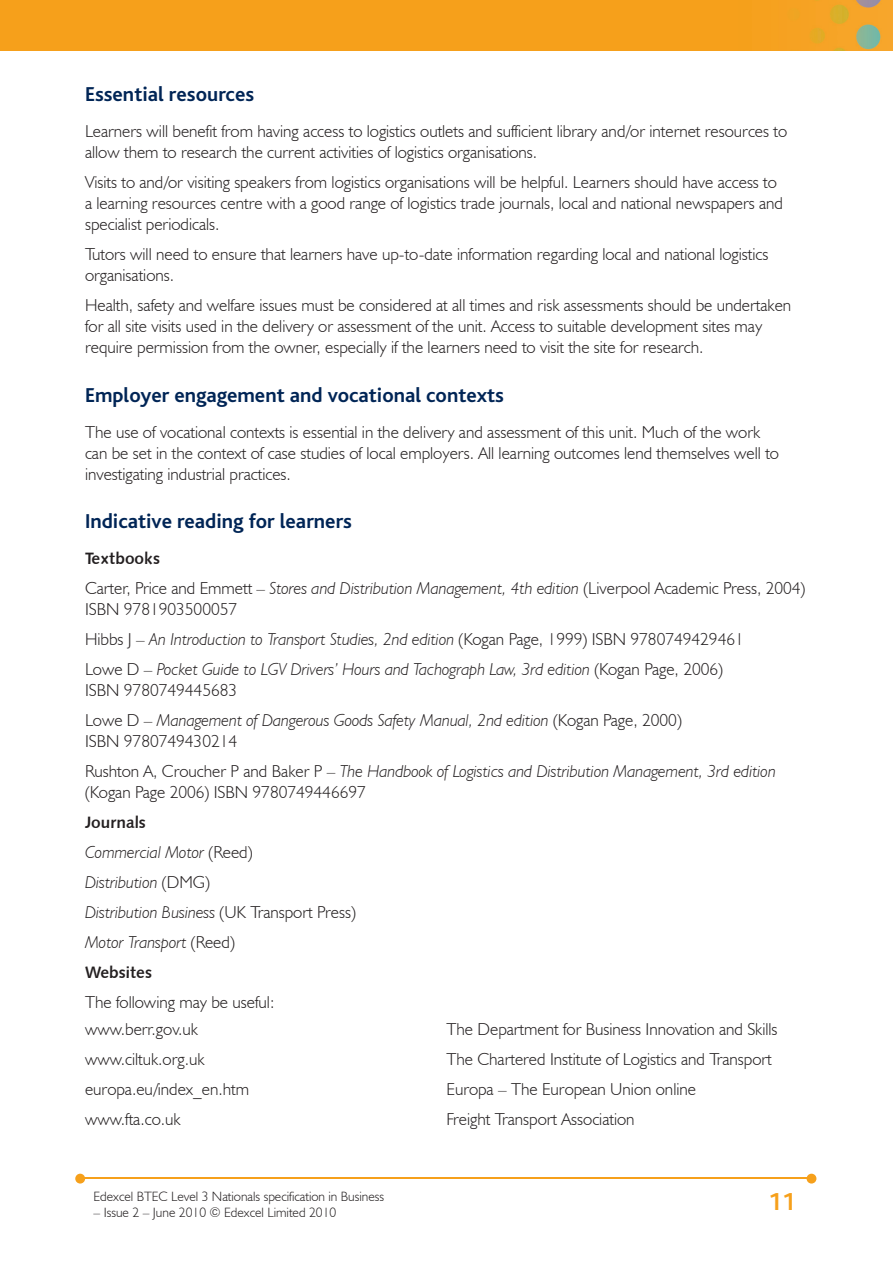
<style>
.page{position:relative;width:893px;height:1263px;background:#fff}
.page>*{position:absolute;margin:0;border:0;box-sizing:border-box;transform-origin:0 0}
.t1{font:700 25.5px "Bliss";color:#f6a01b}
.t2{font:700 21px "Bliss";color:#002556}
.t3{font:300 17.25px/21px "Humanist 521 BT";color:#231f20}
.t4{font:italic 300 17.25px/30px "Humanist 521 BT";color:#231f20}
.t5{font:16.5px "Humanist 531 BT Bold A";color:#231f20}
.t6{font:300 13.5px "Humanist 521 BT";color:#231f20}
.s1{font-style:italic}
.s2{font-style:normal}
</style>
<div class="page">
<img style="left:0;top:0;width:893px;height:51px">
<hr style="left:82px;top:1178px;width:728px;height:1px;background:#f6a01b">
<svg style="left:807px;top:1174px;width:9px;height:9px"></svg>
<svg style="left:75px;top:1174px;width:10px;height:9px"></svg>
<p class="t2" style="left:85px;top:83px;width:171px">Essential resources</p>
<p class="t3" style="left:85px;top:120px;width:704px">Learners will benefit from having access to logistics outlets and sufficient library and/or internet resources to allow them to research the current activities of logistics organisations.</p>
<p class="t3" style="left:85px;top:171px;width:700px">Visits to and/or visiting speakers from logistics organisations will be helpful. Learners should have access to a learning resources centre with a good range of logistics trade journals, local and national newspapers and specialist periodicals.</p>
<p class="t3" style="left:85px;top:243px;width:685px">Tutors will need to ensure that learners have up-to-date information regarding local and national logistics organisations.</p>
<p class="t3" style="left:85px;top:294px;width:708px">Health, safety and welfare issues must be considered at all times and risk assessments should be undertaken for all site visits used in the delivery or assessment of the unit. Access to suitable development sites may require permission from the owner, especially if the learners need to visit the site for research.</p>
<p class="t2" style="left:85px;top:384px;width:420px">Employer engagement and vocational contexts</p>
<p class="t3" style="left:85px;top:421px;width:695px">The use of vocational contexts is essential in the delivery and assessment of this unit. Much of the work can be set in the context of case studies of local employers. All learning outcomes lend themselves well to investigating industrial practices.</p>
<p class="t2" style="left:85px;top:510px;width:268px">Indicative reading for learners</p>
<p class="t5" style="left:85px;top:548px;width:77px">Textbooks</p>
<p class="t3" style="left:85px;top:577px;width:722px">Carter, Price and Emmett – <span class="s1">Stores and Distribution Management, 4th edition</span> (Liverpool Academic Press, 2004)<br>ISBN 9781903500057</p>
<p class="t4" style="left:85px;top:624px;width:660px"><span class="s2">Hibbs J –</span> An Introduction to Transport Studies, 2nd edition <span class="s2">(Kogan Page, 1999) ISBN 9780749429461<br>Lowe D –</span> Pocket Guide to LGV Drivers’ Hours and Tachograph Law, 3rd edition <span class="s2">(Kogan Page, 2006)</span></p>
<p class="t4" style="left:85px;top:675px;width:598px"><span class="s2">ISBN 9780749445683<br>Lowe D –</span> Management of Dangerous Goods Safety Manual, 2nd edition <span class="s2">(Kogan Page, 2000)</span></p>
<p class="t4" style="left:85px;top:726px;width:692px"><span class="s2">ISBN 9780749430214<br>Rushton A, Croucher P and Baker P –</span> The Handbook of Logistics and Distribution Management, 3rd edition</p>
<p class="t3" style="left:85px;top:781px;width:282px">(Kogan Page 2006) ISBN 9780749446697</p>
<p class="t5" style="left:85px;top:812px;width:62px">Journals</p>
<p class="t4" style="left:85px;top:837px;width:272px">Commercial Motor <span class="s2">(Reed)<br></span>Distribution <span class="s2">(DMG)<br></span>Distribution Business <span class="s2">(UK Transport Press)<br></span>Motor Transport <span class="s2">(Reed)</span></p>
<p class="t5" style="left:85px;top:962px;width:69px">Websites</p>
<p class="t3" style="left:85px;top:988px;width:191px;line-height:26.5px">The following may be useful: www.berr.gov.uk</p>
<p class="t3" style="left:446px;top:1018px;width:333px">The Department for Business Innovation and Skills</p>
<p class="t3" style="left:85px;top:1048px;width:121px">www.ciltuk.org.uk</p>
<p class="t3" style="left:446px;top:1048px;width:327px">The Chartered Institute of Logistics and Transport</p>
<p class="t3" style="left:85px;top:1078px;width:166px">europa.eu/index_en.htm</p>
<p class="t3" style="left:446px;top:1078px;width:251px">Europa – The European Union online</p>
<p class="t3" style="left:85px;top:1108px;width:97px">www.fta.co.uk</p>
<p class="t3" style="left:446px;top:1108px;width:190px">Freight Transport Association</p>
<p class="t6" style="left:94px;top:1188px;width:292px">Edexcel BTEC Level 3 Nationals specification in Business</p>
<p class="t6" style="left:94px;top:1204px;width:244px">– Issue 2 – June 2010 © Edexcel Limited 2010</p>
<h1 class="t1" style="left:768px;top:1189px;width:29px">11</h1>
</div>
